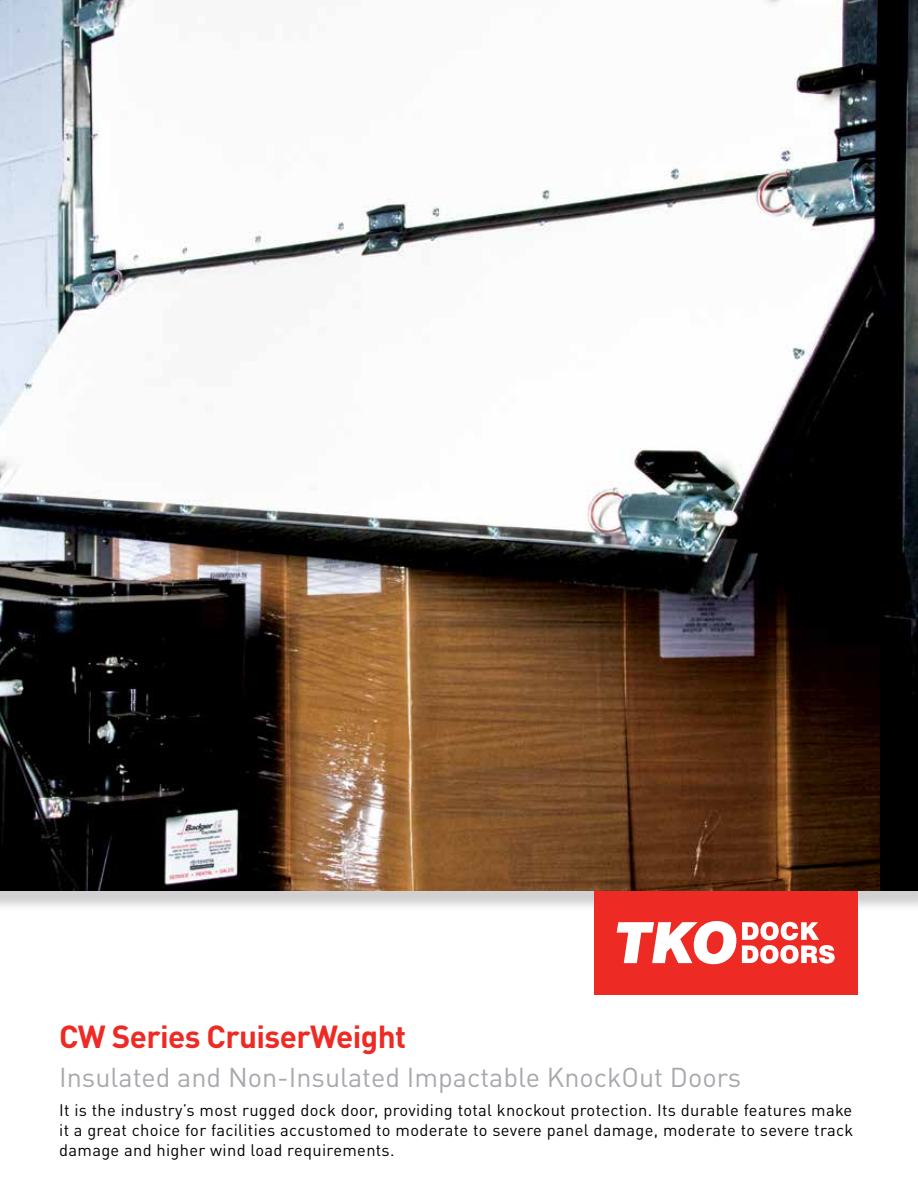
<style>
.page{position:relative;width:918px;height:1188px;background:#fff}
.page>*{position:absolute;margin:0;border:0;box-sizing:border-box;transform-origin:0 0}
.t1{font:700 31.5px "DIN Pro";letter-spacing:-.02em;color:#ee2a24}
.t2{font:27px "DIN Pro";color:#a7a9ac}
.t3{font:16.5px/19.8px "DIN Pro";letter-spacing:.02em;color:#000;text-align:justify}
</style>
<div class="page">
<img style="left:0;top:0;width:918px;height:891px">
<div style="left:594px;top:891px;width:264px;height:103px;background:#ee2a24"></div>
<svg style="left:617px;top:921px;width:119px;height:43px"></svg>
<svg style="left:742px;top:922px;width:93px;height:42px"></svg>
<h1 class="t1" style="left:59px;top:1011px;width:349px">CW Series CruiserWeight</h1>
<h2 class="t2" style="left:59px;top:1056px;width:684px">Insulated and Non-Insulated Impactable KnockOut Doors</h2>
<p class="t3" style="left:59px;top:1099px;width:796px">It is the industry’s most rugged dock door, providing total knockout protection. Its durable features make it a great choice for facilities accustomed to moderate to severe panel damage, moderate to severe track damage and higher wind load requirements.</p>
</div>
